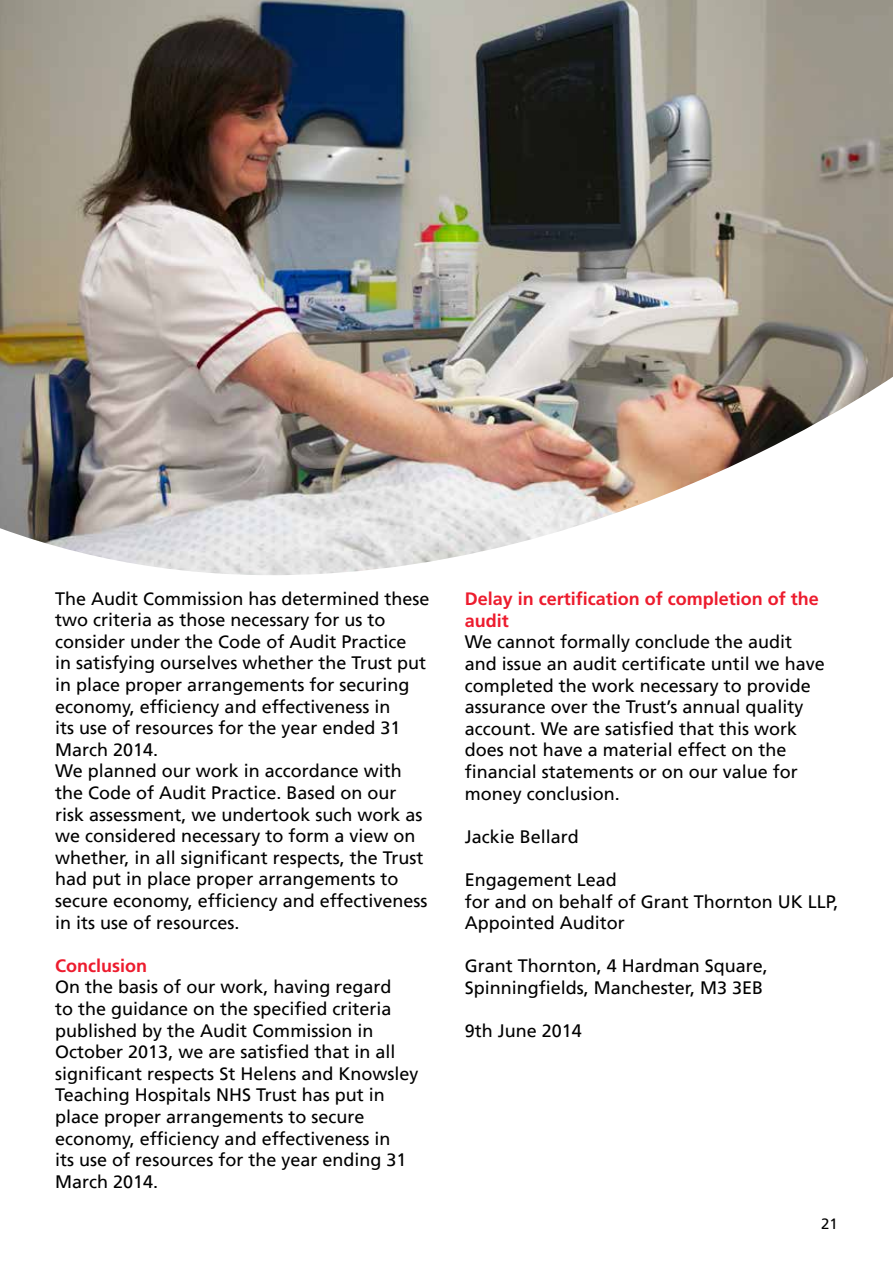
<style>
.page{position:relative;width:893px;height:1263px;background:#fff}
.page>*{position:absolute;margin:0;border:0;box-sizing:border-box;transform-origin:0 0}
.t1{font:18px/21.6px "Frutiger LT";color:#000}
.t2{font:700 18px/21.6px "Frutiger";color:#ed1c2e}
.t3{font:15px "Frutiger";color:#000}
</style>
<div class="page">
<img style="left:0;top:0;width:893px;height:575px">
<p class="t1" style="left:55px;top:588px;width:376px">The Audit Commission has determined these two criteria as those necessary for us to consider under the Code of Audit Practice<br>in satisfying ourselves whether the Trust put in place proper arrangements for securing economy, efficiency and effectiveness in<br>its use of resources for the year ended 31<br>March 2014.<br>We planned our work in accordance with the Code of Audit Practice. Based on our risk assessment, we undertook such work as we considered necessary to form a view on whether, in all significant respects, the Trust had put in place proper arrangements to secure economy, efficiency and effectiveness in its use of resources.</p>
<p class="t2" style="left:55px;top:955px;width:93px">Conclusion</p>
<p class="t1" style="left:55px;top:976px;width:365px">On the basis of our work, having regard<br>to the guidance on the specified criteria published by the Audit Commission in October 2013, we are satisfied that in all significant respects St Helens and Knowsley Teaching Hospitals NHS Trust has put in place proper arrangements to secure economy, efficiency and effectiveness in<br>its use of resources for the year ending 31<br>March 2014.</p>
<p class="t2" style="left:465px;top:588px;width:356px">Delay in certification of completion of the audit</p>
<p class="t1" style="left:465px;top:631px;width:362px">We cannot formally conclude the audit and issue an audit certificate until we have completed the work necessary to provide assurance over the Trust’s annual quality account. We are satisfied that this work does not have a material effect on the financial statements or on our value for money conclusion.</p>
<p class="t1" style="left:465px;top:826px;width:116px">Jackie Bellard</p>
<p class="t1" style="left:465px;top:869px;width:375px">Engagement Lead<br>for and on behalf of Grant Thornton UK LLP,<br>Appointed Auditor</p>
<p class="t1" style="left:465px;top:955px;width:305px">Grant Thornton, 4 Hardman Square,<br>Spinningfields, Manchester, M3 3EB</p>
<p class="t1" style="left:465px;top:1020px;width:119px">9th June 2014</p>
<p class="t3" style="left:821px;top:1214px;width:18px">21</p>
</div>
